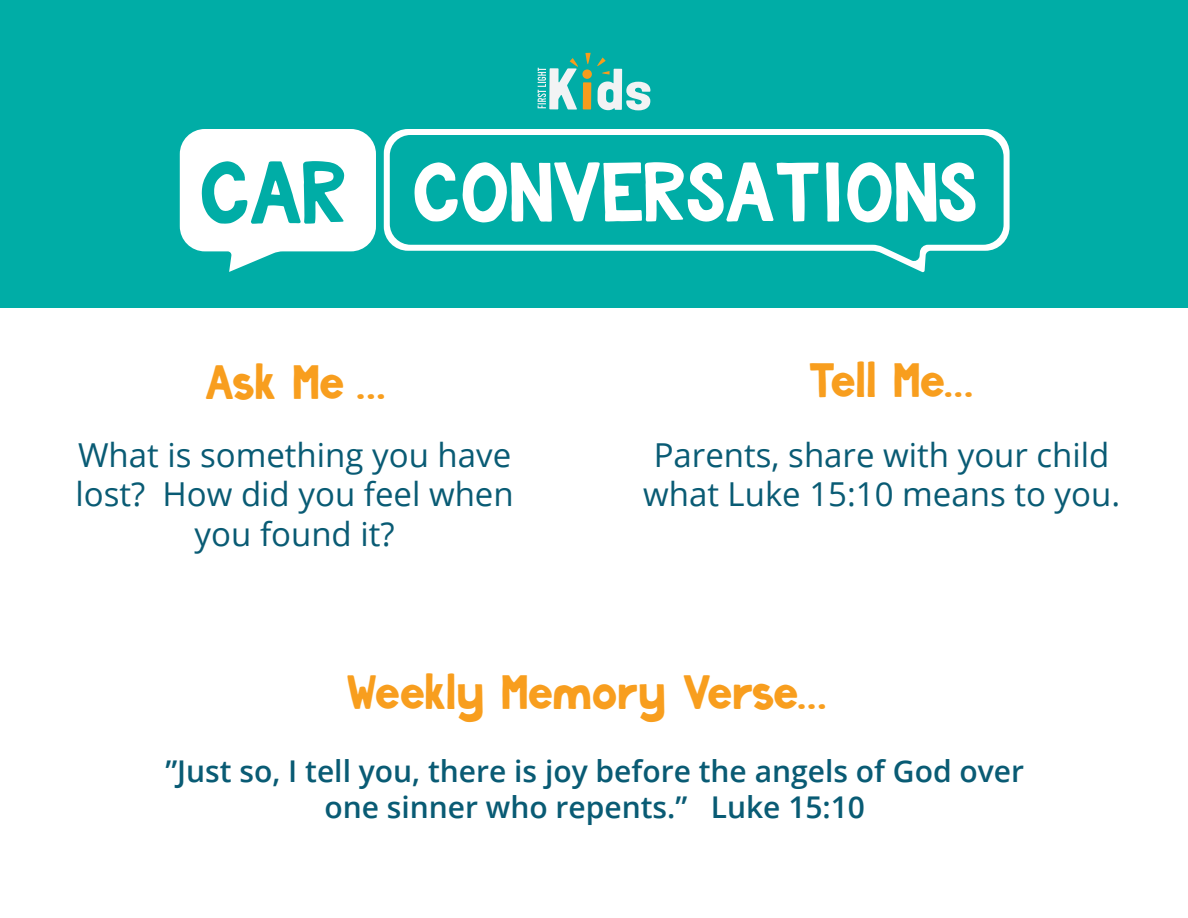
<style>
.page{position:relative;width:1188px;height:918px;background:#fff}
.page>*{position:absolute;margin:0;border:0;box-sizing:border-box;transform-origin:0 0}
.t1{font:45px "Bluberry";color:#f89e1e}
.t2{font:33px/39.6px "Open Sans";color:#095b74;text-align:center}
.t3{font:600 30px/36px "Open Sans";color:#095b74;text-align:center}
</style>
<div class="page">
<div style="left:0;top:0;width:1188px;height:307px;background:#00ada6"></div>
<svg style="left:384px;top:129px;width:626px;height:144px"></svg>
<svg style="left:180px;top:129px;width:196px;height:143px"></svg>
<svg style="left:415px;top:162px;width:404px;height:61px"></svg>
<svg style="left:826px;top:162px;width:13px;height:60px"></svg>
<svg style="left:847px;top:162px;width:129px;height:61px"></svg>
<svg style="left:538px;top:53px;width:112px;height:57px"></svg>
<p class="t1" style="left:206px;top:361px;width:182px">Ask Me ...</p>
<p class="t1" style="left:809px;top:359px;width:166px">Tell Me...</p>
<p class="t2" style="left:76px;top:434px;width:440px">What is something you have lost? How did you feel when you found it?</p>
<p class="t2" style="left:643px;top:434px;width:479px">Parents, share with your child what Luke 15:10 means to you.</p>
<p class="t1" style="left:347px;top:671px;width:482px">Weekly Memory Verse...</p>
<p class="t3" style="left:165px;top:752px;width:860px">”Just so, I tell you, there is joy before the angels of God over one sinner who repents.” Luke 15:10</p>
</div>
